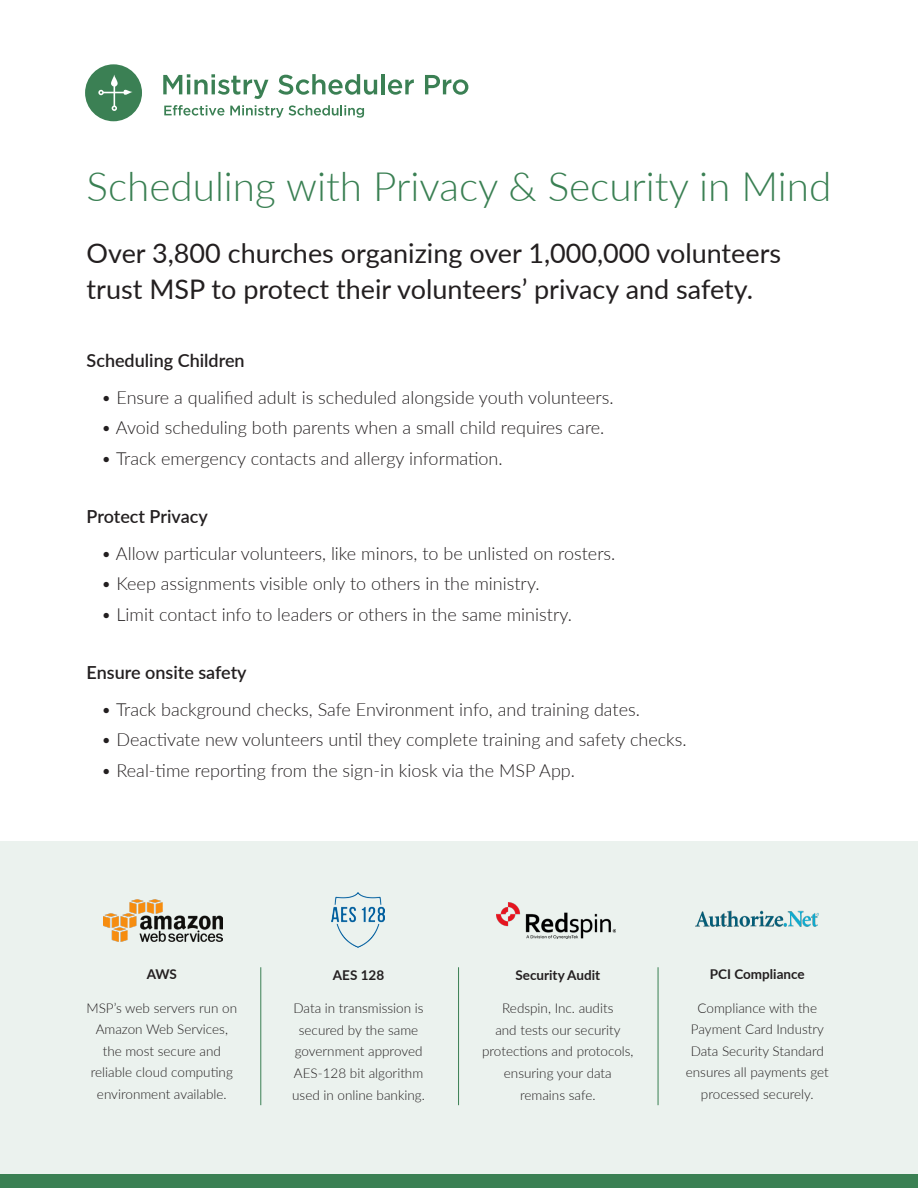
<style>
.page{position:relative;width:918px;height:1188px;background:#fff}
.page>*{position:absolute;margin:0;border:0;box-sizing:border-box;transform-origin:0 0}
.t1{font:300 40.5px "Lato";color:#3a8053}
.t2{font:27px/36px "Lato";color:#231f20}
.t3{font:300 18px "Lato";color:#231f20}
.t4{font:600 18px "Lato";color:#231f20}
.t5{font:300 13.5px/21.6px "Lato";color:#231f20;text-align:center}
.t6{font:700 13.5px "Lato";color:#231f20}
</style>
<div class="page">
<div style="left:0;top:842px;width:918px;height:346px;background:#ebf2ee"></div>
<div style="left:0;top:1174px;width:918px;height:14px;background:#3a8053"></div>
<img style="left:103px;top:899px;width:119px;height:42px">
<img style="left:496px;top:902px;width:119px;height:37px">
<img style="left:695px;top:910px;width:124px;height:17px">
<img style="left:332px;top:893px;width:52px;height:55px">
<hr style="left:260px;top:967px;width:1px;height:138px;background:#3a8053">
<hr style="left:458px;top:967px;width:1px;height:138px;background:#3a8053">
<hr style="left:658px;top:967px;width:1px;height:138px;background:#3a8053">
<svg style="left:163px;top:74px;width:105px;height:25px"></svg>
<svg style="left:278px;top:74px;width:99px;height:21px"></svg>
<hr style="left:381px;top:74px;width:4px;height:20px;background:#3b8054">
<svg style="left:388px;top:79px;width:26px;height:16px"></svg>
<svg style="left:425px;top:75px;width:43px;height:20px"></svg>
<div style="left:85px;top:64px;width:57px;height:57px;background:#3b8054;border-radius:50%"></div>
<svg style="left:98px;top:75px;width:34px;height:36px"></svg>
<svg style="left:164px;top:105px;width:60px;height:11px"></svg>
<svg style="left:230px;top:105px;width:134px;height:13px"></svg>
<h1 class="t1" style="left:87px;top:159px;width:746px">Scheduling with Privacy &amp; Security in Mind</h1>
<h2 class="t2" style="left:87px;top:235px;width:696px">Over 3,800 churches organizing over 1,000,000 volunteers trust MSP to protect their volunteers’ privacy and safety.</h2>
<p class="t4" style="left:87px;top:347px;width:160px">Scheduling Children</p>
<p class="t3" style="left:101px;top:385px;width:514px">• Ensure a qualified adult is scheduled alongside youth volunteers.</p>
<p class="t3" style="left:101px;top:415px;width:505px">• Avoid scheduling both parents when a small child requires care.</p>
<p class="t3" style="left:101px;top:446px;width:403px">• Track emergency contacts and allergy information.</p>
<p class="t4" style="left:87px;top:503px;width:123px">Protect Privacy</p>
<p class="t3" style="left:101px;top:541px;width:516px">• Allow particular volunteers, like minors, to be unlisted on rosters.</p>
<p class="t3" style="left:101px;top:571px;width:440px">• Keep assignments visible only to others in the ministry.</p>
<p class="t3" style="left:101px;top:602px;width:472px">• Limit contact info to leaders or others in the same ministry.</p>
<p class="t4" style="left:87px;top:659px;width:162px">Ensure onsite safety</p>
<p class="t3" style="left:101px;top:697px;width:540px">• Track background checks, Safe Environment info, and training dates.</p>
<p class="t3" style="left:101px;top:727px;width:587px">• Deactivate new volunteers until they complete training and safety checks.</p>
<p class="t3" style="left:101px;top:758px;width:475px">• Real-time reporting from the sign-in kiosk via the MSP App.</p>
<p class="t6" style="left:147px;top:964px;width:32px">AWS</p>
<p class="t5" style="left:86px;top:997px;width:152px">MSP’s web servers run on<br>Amazon Web Services, the most secure and reliable cloud computing environment available.</p>
<p class="t6" style="left:333px;top:965px;width:53px">AES 128</p>
<p class="t5" style="left:292px;top:997px;width:134px">Data in transmission is secured by the same government approved<br>AES-128 bit algorithm used in online banking.</p>
<p class="t6" style="left:515px;top:965px;width:86px">Security Audit</p>
<p class="t5" style="left:482px;top:997px;width:153px">Redspin, Inc. audits<br>and tests our security protections and protocols, ensuring your data remains safe.</p>
<p class="t6" style="left:710px;top:964px;width:96px">PCI Compliance</p>
<p class="t5" style="left:686px;top:997px;width:144px">Compliance with the<br>Payment Card Industry<br>Data Security Standard ensures all payments get processed securely.</p>
</div>
